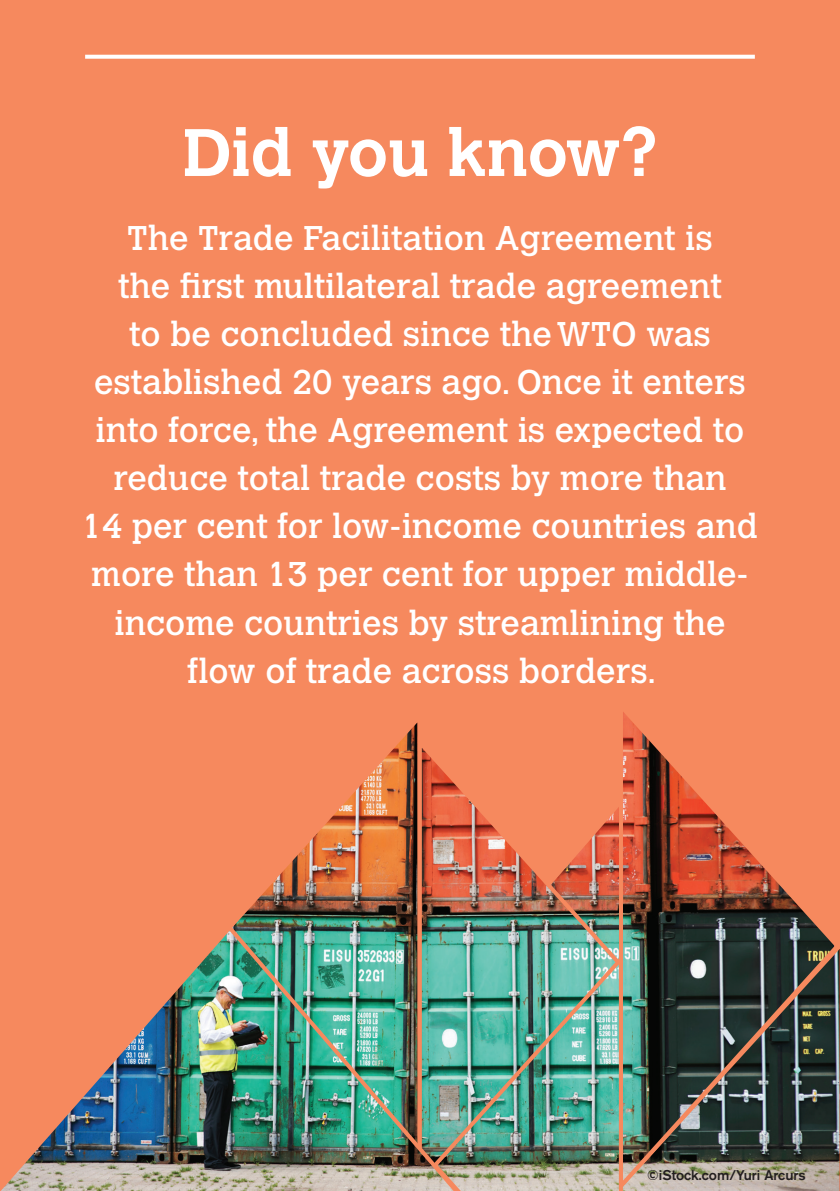
<style>
.page{position:relative;width:840px;height:1191px;background:#fff}
.page>*{position:absolute;margin:0;border:0;box-sizing:border-box;transform-origin:0 0}
.t1{font:700 66.4px "Calvert MT Std";color:#fff}
.t2{font:34px/48px "Calvert MT Std";color:#fff;text-align:center}
.t3{font:500 14px "Akzidenz Grotesk BE";color:#231f20}
</style>
<div class="page">
<div style="left:0;top:0;width:839px;height:1191px;background:#f6895e"></div>
<svg style="left:85px;top:55px;width:669px;height:4px;background:#fef6f3"></svg>
<img style="left:237px;top:722px;width:181px;height:200px">
<img style="left:415px;top:732px;width:201px;height:216px">
<img style="left:472px;top:948px;width:144px;height:243px">
<img style="left:616px;top:712px;width:223px;height:479px">
<img style="left:1px;top:922px;width:471px;height:269px">
<p class="t1" style="left:182px;top:111px;width:476px">Did you know?</p>
<p class="t2" style="left:82px;top:215px;width:677px">The Trade Facilitation Agreement is<br>the first multilateral trade agreement<br>to be concluded since the WTO was established 20 years ago. Once it enters into force, the Agreement is expected to reduce total trade costs by more than<br>14 per cent for low-income countries and more than 13 per cent for upper middle&shy;income countries by streamlining the flow of trade across borders.</p>
<p class="t3" style="left:647px;top:1166px;width:160px">©iStock.com/Yuri Arcurs</p>
</div>
